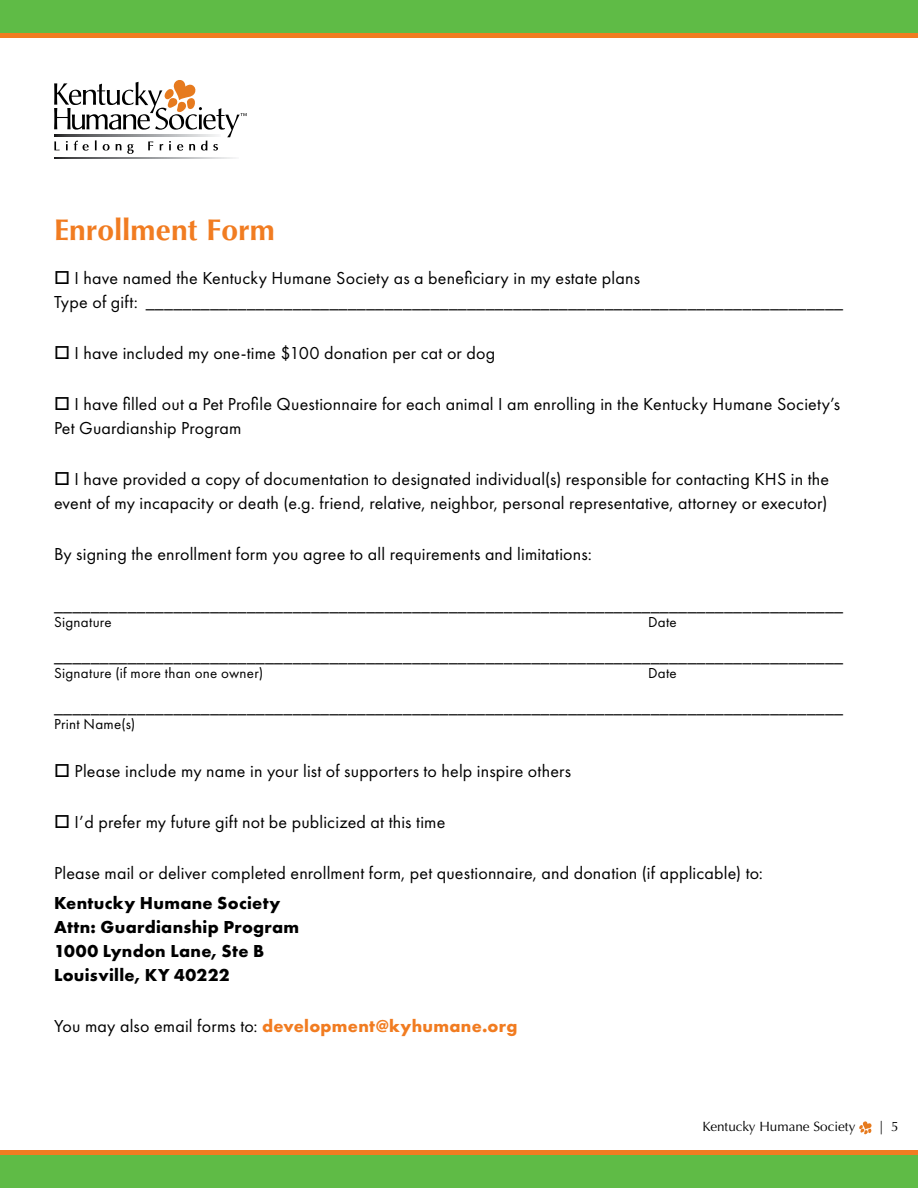
<style>
.page{position:relative;width:918px;height:1188px;background:#fff}
.page>*{position:absolute;margin:0;border:0;box-sizing:border-box;transform-origin:0 0}
.t1{font:700 30px "Optima LT Pro";color:#f17c21}
.t2{font:18px/24px "Futura PT";letter-spacing:.01em;color:#000}
.t3{font:700 18px/24px "Futura PT";letter-spacing:.015em;color:#000}
.t4{font:700 18px "Futura PT";letter-spacing:.015em;color:#f17c21}
.t5{font:15px "Futura PT";letter-spacing:.02em;color:#000}
.t6{font:13.5px "Optima";color:#000}
.s1{font-weight:400;color:#000}
</style>
<div class="page">
<div style="left:0;top:1155px;width:918px;height:33px;background:#5fbb46"></div>
<hr style="left:0;top:1151px;width:918px;height:4px;background:#f17c21">
<div style="left:0;top:0;width:918px;height:33px;background:#5fbb46"></div>
<hr style="left:0;top:33px;width:918px;height:4px;background:#f17c21">
<svg style="left:859px;top:1121px;width:13px;height:14px"></svg>
<svg style="left:54px;top:157px;width:181px;height:2px"></svg>
<svg style="left:54px;top:80px;width:193px;height:74px"></svg>
<h1 class="t1" style="left:54px;top:210px;width:222px">Enrollment Form</h1>
<p class="t2" style="left:54px;top:266px;width:791px">□ I have named the Kentucky Humane Society as a beneficiary in my estate plans<br>Type of gift: ____________________________________________________________________________</p>
<p class="t2" style="left:54px;top:341px;width:443px">□ I have included my one-time $100 donation per cat or dog</p>
<p class="t2" style="left:54px;top:392px;width:788px">□ I have filled out a Pet Profile Questionnaire for each animal I am enrolling in the Kentucky Humane Society’s<br>Pet Guardianship Program</p>
<p class="t2" style="left:54px;top:467px;width:777px">□ I have provided a copy of documentation to designated individual(s) responsible for contacting KHS in the event of my incapacity or death (e.g. friend, relative, neighbor, personal representative, attorney or executor)</p>
<p class="t2" style="left:54px;top:542px;width:539px">By signing the enrollment form you agree to all requirements and limitations:</p>
<p class="t2" style="left:54px;top:593px;width:791px">______________________________________________________________________________________</p>
<p class="t5" style="left:54px;top:613px;width:59px">Signature</p>
<p class="t5" style="left:648px;top:613px;width:30px">Date</p>
<p class="t5" style="left:54px;top:664px;width:211px">Signature (if more than one owner)</p>
<p class="t5" style="left:648px;top:664px;width:30px">Date</p>
<p class="t5" style="left:54px;top:715px;width:83px">Print Name(s)</p>
<p class="t2" style="left:54px;top:644px;width:791px">______________________________________________________________________________________</p>
<p class="t2" style="left:54px;top:695px;width:791px">______________________________________________________________________________________</p>
<p class="t2" style="left:54px;top:759px;width:519px">□ Please include my name in your list of supporters to help inspire others</p>
<p class="t2" style="left:54px;top:810px;width:393px">□ I’d prefer my future gift not be publicized at this time</p>
<p class="t2" style="left:54px;top:861px;width:711px">Please mail or deliver completed enrollment form, pet questionnaire, and donation (if applicable) to:</p>
<p class="t3" style="left:54px;top:891px;width:247px">Kentucky Humane Society<br>Attn: Guardianship Program<br>1000 Lyndon Lane, Ste B<br>Louisville, KY 40222</p>
<p class="t4" style="left:54px;top:1015px;width:465px"><span class="s1">You may also email forms to:</span> development@kyhumane.org</p>
<p class="t6" style="left:702px;top:1119px;width:154px">Kentucky Humane Society</p>
<p class="t6" style="left:879px;top:1119px;width:21px">| 5</p>
</div>
